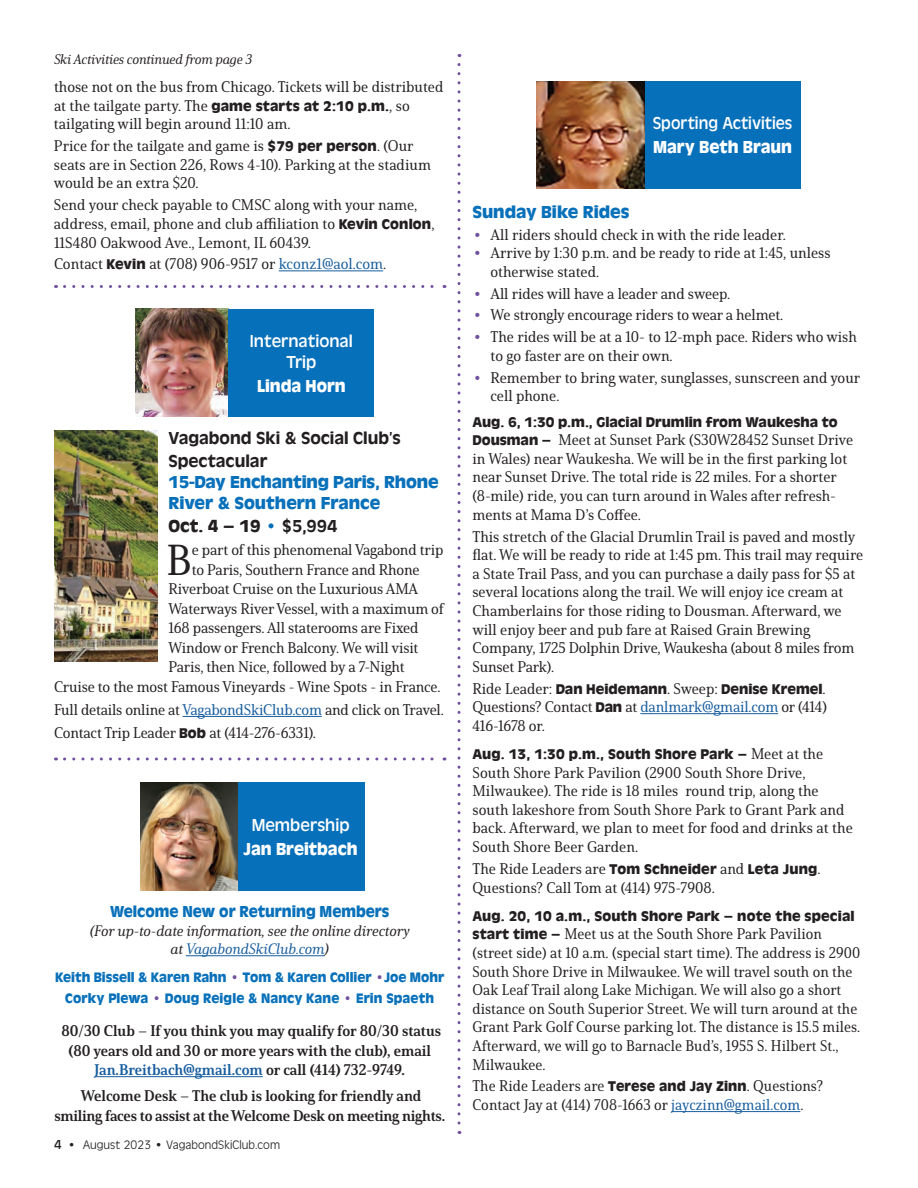
<style>
.page{position:relative;width:918px;height:1188px;background:#fff}
.page>*{position:absolute;margin:0;border:0;box-sizing:border-box;transform-origin:0 0}
.t1{font:42.15px "Solitas Serif Nor Med";color:#231f20}
.t2{font:700 18px/21px "Antique Oli";letter-spacing:-.005em;color:#0770ba}
.t3{font:500 18px/22.5px "Antique Oli";color:#231f20}
.t4{font:700 18px "Antique Oli";color:#fff;scale:.95 1}
.t5{font:18px/21px "Antique Oli";color:#fff;text-align:center}
.t6{font:18px "Antique Oli";color:#fff;scale:.95 1}
.t7{font:700 18px "Antique Oli";color:#231f20}
.t8{font:700 16.5px "Antique Oli";color:#0770ba;scale:.94 1}
.t9{font:15px/18.6px "Solitas Serif Nor Med";color:#231f20}
.t10{font:15px/19.5px "Solitas Serif Nor Bol";color:#231f20;text-align:center}
.t11{font:700 14.7px "Antique Oli";color:#231f20}
.t12{font:14.7px/18.8px "Solitas Serif Nor Med It";color:#231f20;text-align:center}
.t13{font:700 14.25px/21px "Antique Oli";color:#0770ba;text-align:center;scale:.96 1}
.t14{font:13.5px "Solitas Serif Nor Med It";letter-spacing:-.01em;color:#231f20}
.t15{font:300 12.75px "Antique Oli";letter-spacing:.005em;color:#231f20}
.s1{font-family:"Antique Oli";font-weight:700;font-size:14.7px}
.s2{color:#175d9e}
.s3{color:#0770ba}
.s4{font-weight:500}
.s5{color:#7150a0}
.s6{font-weight:400;font-size:13.5px}
.s7{font-family:"Antique Oli";font-weight:700;color:#7150a0}
.s8{font-family:"Solitas Serif Nor Med";font-weight:400;font-size:15px}
</style>
<div class="page">
<hr style="left:640px;top:713px;width:138px;height:1px;background:#175d9e">
<hr style="left:671px;top:1111px;width:129px;height:1px;background:#175d9e">
<div style="left:645px;top:81px;width:155px;height:108px;background:#0770ba"></div>
<img style="left:537px;top:81px;width:108px;height:108px">
<hr style="left:183px;top:716px;width:139px;height:1px;background:#175d9e">
<div style="left:237px;top:783px;width:127px;height:108px;background:#0770ba"></div>
<img style="left:140px;top:783px;width:97px;height:108px">
<hr style="left:95px;top:1076px;width:168px;height:1px;background:#175d9e">
<hr style="left:186px;top:955px;width:139px;height:1px;background:#175d9e">
<img style="left:135px;top:309px;width:93px;height:108px">
<div style="left:229px;top:309px;width:145px;height:108px;background:#0770ba"></div>
<svg style="left:458px;top:64px;width:2px;height:1070px"></svg>
<svg style="left:65px;top:758px;width:380px;height:2px"></svg>
<svg style="left:65px;top:285px;width:380px;height:3px"></svg>
<hr style="left:279px;top:270px;width:104px;height:1px;background:#175d9e">
<img style="left:54px;top:431px;width:104px;height:231px">
<p class="t14" style="left:54px;top:51px;width:200px">Ski Activities continued from page 3</p>
<p class="t9" style="left:54px;top:78px;width:391px">those not on the bus from Chicago. Tickets will be distributed at the tailgate party. The <span class="s1">game starts at 2:10 p.m.</span>, so tailgating will begin around 11:10 am.</p>
<p class="t9" style="left:54px;top:137px;width:378px">Price for the tailgate and game is <span class="s1">$79 per person</span>. (Our seats are in Section 226, Rows 4-10). Parking at the stadium would be an extra $20.</p>
<p class="t9" style="left:54px;top:196px;width:382px">Send your check payable to CMSC along with your name, address, email, phone and club affiliation to <span class="s1">Kevin Conlon</span>,<br>11S480 Oakwood Ave., Lemont, IL 60439.</p>
<p class="t9" style="left:54px;top:255px;width:334px">Contact <span class="s1">Kevin</span> at (708) 906-9517 or <span class="s2">kconz1@aol.com</span>.</p>
<p class="t5" style="left:250px;top:330px;width:104px">International<br>Trip</p>
<p class="t4" style="left:257px;top:376px;width:95px">Linda Horn</p>
<p class="t3" style="left:168px;top:427px;width:234px">Vagabond Ski &amp; Social Club’s<br>Spectacular</p>
<p class="t2" style="left:168px;top:471px;width:272px">15-Day Enchanting Paris, Rhone<br>River &amp; Southern France</p>
<p class="t7" style="left:168px;top:516px;width:171px">Oct. 4 – 19 <span class="s3">•</span> <span class="s4">$5,994</span></p>
<h1 class="t1" style="left:167px;top:534px;width:27px">B</h1>
<p class="t9" style="left:192px;top:541px;width:253px">e part of this phenomenal Vagabond trip</p>
<p class="t9" style="left:192px;top:560px;width:229px">to Paris, Southern France and Rhone</p>
<p class="t9" style="left:168px;top:580px;width:251px">Riverboat Cruise on the Luxurious AMA</p>
<p class="t9" style="left:168px;top:599px;width:277px">Waterways River Vessel, with a maximum of</p>
<p class="t9" style="left:168px;top:619px;width:251px">168 passengers. All staterooms are Fixed</p>
<p class="t9" style="left:168px;top:638px;width:252px">Window or French Balcony. We will visit</p>
<p class="t9" style="left:168px;top:658px;width:238px">Paris, then Nice, followed by a 7-Night</p>
<p class="t9" style="left:54px;top:677px;width:388px">Cruise to the most Famous Vineyards - Wine Spots - in France.</p>
<p class="t9" style="left:54px;top:698px;width:391px;line-height:23.2px">Full details online at <span class="s2">VagabondSkiClub.com</span> and click on Travel.<br>Contact Trip Leader <span class="s1">Bob</span> at (414-276-6331).</p>
<p class="t5" style="left:252px;top:815px;width:99px">Membership</p>
<p class="t4" style="left:244px;top:839px;width:122px">Jan Breitbach</p>
<p class="t8" style="left:110px;top:902px;width:299px">Welcome New or Returning Members</p>
<p class="t12" style="left:90px;top:921px;width:321px">(For up-to-date information, see the online directory at <span class="s2">VagabondSkiClub.com</span>)</p>
<p class="t13" style="left:55px;top:967px;width:407px">Keith Bissell &amp; Karen Rahn <span class="s5">•</span> Tom &amp; Karen Collier <span class="s5">•</span>Joe Mohr<br>Corky Plewa <span class="s5">•</span> Doug Reigle &amp; Nancy Kane <span class="s5">•</span> Erin Spaeth</p>
<p class="t10" style="left:62px;top:1021px;width:381px">80/30 Club – If you think you may qualify for 80/30 status (80 years old and 30 or more years with the club), email<br><span class="s2">Jan.Breitbach@gmail.com</span> or call (414) 732-9749.</p>
<p class="t10" style="left:54px;top:1086px;width:391px">Welcome Desk – The club is looking for friendly and smiling faces to assist at the Welcome Desk on meeting nights.</p>
<p class="t15" style="left:54px;top:1138px;width:228px"><span class="s6">4</span> • August 2023 • VagabondSkiClub.com</p>
<p class="t6" style="left:653px;top:113px;width:149px">Sporting Activities</p>
<p class="t4" style="left:653px;top:137px;width:148px">Mary Beth Braun</p>
<p class="t2" style="left:472px;top:201px;width:158px">Sunday Bike Rides</p>
<p class="t9" style="left:472px;top:225px;width:315px"><span class="s7">•</span> All riders should check in with the ride leader.</p>
<p class="t9" style="left:490px;top:244px;width:342px;text-indent:-18px"><span class="s7">•</span> Arrive by 1:30 p.m. and be ready to ride at 1:45, unless otherwise stated.</p>
<p class="t9" style="left:472px;top:284px;width:259px"><span class="s7">•</span> All rides will have a leader and sweep.</p>
<p class="t9" style="left:472px;top:306px;width:312px"><span class="s7">•</span> We strongly encourage riders to wear a helmet.</p>
<p class="t9" style="left:490px;top:328px;width:368px;text-indent:-18px"><span class="s7">•</span> The rides will be at a 10- to 12-mph pace. Riders who wish to go faster are on their own.</p>
<p class="t9" style="left:490px;top:368px;width:371px;text-indent:-18px"><span class="s7">•</span> Remember to bring water, sunglasses, sunscreen and your cell phone.</p>
<p class="t11" style="left:472px;top:414px;width:367px">Aug. 6, 1:30 p.m., Glacial Drumlin from Waukesha to</p>
<p class="t9" style="left:472px;top:431px;width:382px"><span class="s1">Dousman –</span> Meet at Sunset Park (S30W28452 Sunset Drive in Wales) near Waukesha. We will be in the first parking lot near Sunset Drive. The total ride is 22 miles. For a shorter (8-mile) ride, you can turn around in Wales after refresh&shy;ments at Mama D’s Coffee.</p>
<p class="t9" style="left:472px;top:527px;width:392px">This stretch of the Glacial Drumlin Trail is paved and mostly flat. We will be ready to ride at 1:45 pm. This trail may require a State Trail Pass, and you can purchase a daily pass for $5 at several locations along the trail. We will enjoy ice cream at Chamberlains for those riding to Dousman. Afterward, we will enjoy beer and pub fare at Raised Grain Brewing Company, 1725 Dolphin Drive, Waukesha (about 8 miles from Sunset Park).</p>
<p class="t11" style="left:472px;top:680px;width:355px"><span class="s8">Ride Leader:</span> Dan Heidemann<span class="s8">. Sweep:</span> Denise Kremel<span class="s8">.</span></p>
<p class="t9" style="left:472px;top:698px;width:356px">Questions? Contact <span class="s1">Dan</span> at <span class="s2">danlmark@gmail.com</span> or (414)<br>416-1678 or.</p>
<p class="t11" style="left:472px;top:746px;width:352px">Aug. 13, 1:30 p.m., South Shore Park – <span class="s8">Meet at the</span></p>
<p class="t9" style="left:472px;top:763px;width:382px">South Shore Park Pavilion (2900 South Shore Drive, Milwaukee). The ride is 18 miles round trip, along the south lakeshore from South Shore Park to Grant Park and back. Afterward, we plan to meet for food and drinks at the South Shore Beer Garden.</p>
<p class="t9" style="left:472px;top:859px;width:350px">The Ride Leaders are <span class="s1">Tom Schneider</span> and <span class="s1">Leta Jung</span>.<br>Questions? Call Tom at (414) 975-7908.</p>
<p class="t11" style="left:472px;top:908px;width:384px">Aug. 20, 10 a.m., South Shore Park – note the special</p>
<p class="t9" style="left:472px;top:925px;width:389px"><span class="s1">start time –</span> Meet us at the South Shore Park Pavilion (street side) at 10 a.m. (special start time). The address is 2900<br>South Shore Drive in Milwaukee. We will travel south on the Oak Leaf Trail along Lake Michigan. We will also go a short distance on South Superior Street. We will turn around at the Grant Park Golf Course parking lot. The distance is 15.5 miles.<br>Afterward, we will go to Barnacle Bud’s, 1955 S. Hilbert St., Milwaukee.</p>
<p class="t9" style="left:472px;top:1077px;width:352px">The Ride Leaders are <span class="s1">Terese and Jay Zinn</span>. Questions?<br>Contact Jay at (414) 708-1663 or <span class="s2">jayczinn@gmail.com</span>.</p>
</div>
